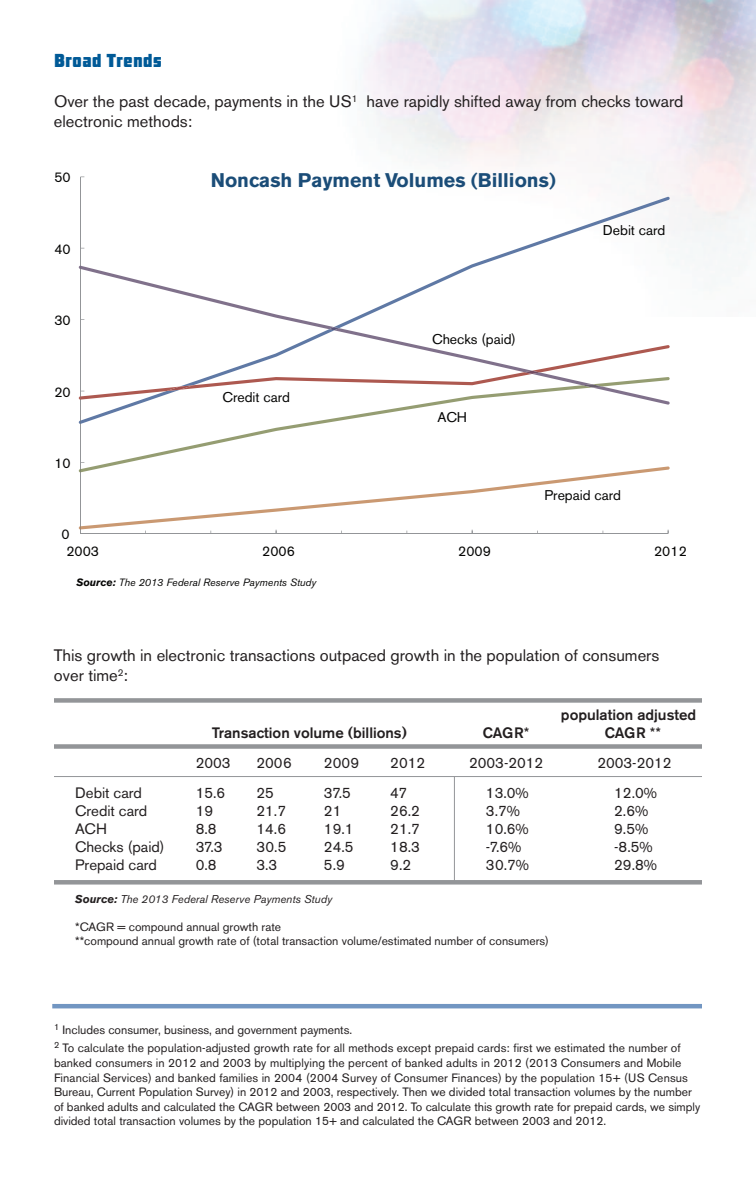
<style>
.page{position:relative;width:756px;height:1188px;background:#fff}
.page>*{position:absolute;margin:0;border:0;box-sizing:border-box;transform-origin:0 0}
.t1{font:700 19.65px "Akzidenz Grotesk BE";color:#1b4d78}
.t2{font:18px "ARB66 Neon Block JUN 37";color:#005a97}
.t3{font:16.5px/19.8px "Akzidenz Grotesk BE";color:#231f20}
.t4{font:15px "Akzidenz Grotesk BE";color:#231f20}
.t5{font:500 15px "Akzidenz Grotesk BE";color:#231f20}
.t6{font:13.95px "Akzidenz Grotesk BE";color:#050504}
.t7{font:12px/14.4px "Akzidenz Grotesk BE";color:#231f20}
.t8{font:italic 11.25px "Akzidenz Grotesk BE";color:#231f20}
.t9{font:italic 10.5px "Akzidenz Grotesk BE";color:#050504}
.s1{font-weight:700}
</style>
<div class="page">
<hr style="left:80px;top:177px;width:1px;height:357px;background:#939598">
<hr style="left:80px;top:533px;width:588px;height:1px;background:#939598">
<svg style="left:79px;top:197px;width:591px;height:69px"></svg>
<svg style="left:79px;top:405px;width:356px;height:61px"></svg>
<svg style="left:79px;top:266px;width:591px;height:139px"></svg>
<svg style="left:329px;top:327px;width:10px;height:3px"></svg>
<svg style="left:79px;top:345px;width:591px;height:55px"></svg>
<svg style="left:79px;top:466px;width:591px;height:63px"></svg>
<svg style="left:80px;top:526px;width:4px;height:4px"></svg>
<div style="left:54px;top:698px;width:648px;height:5px;background:#939598"></div>
<div style="left:54px;top:744px;width:648px;height:5px;background:#939598"></div>
<hr style="left:54px;top:776px;width:648px;height:1px;background:#939598">
<div style="left:54px;top:880px;width:648px;height:5px;background:#939598"></div>
<hr style="left:454px;top:777px;width:1px;height:105px;background:#939598">
<hr style="left:52px;top:1004px;width:650px;height:4px;background:#7296c2">
<h2 class="t2" style="left:54px;top:50px;width:110px">Broad Trends</h2>
<h3 class="t3" style="left:54px;top:93px;width:631px">Over the past decade, payments in the US<sup>1</sup> have rapidly shifted away from checks toward electronic methods:</h3>
<p class="t6" style="left:54px;top:173px;width:18px">50</p>
<p class="t6" style="left:54px;top:244px;width:18px">40</p>
<p class="t6" style="left:54px;top:315px;width:18px">30</p>
<p class="t6" style="left:54px;top:387px;width:18px">20</p>
<p class="t6" style="left:54px;top:458px;width:18px">10</p>
<p class="t6" style="left:61px;top:529px;width:10px">0</p>
<h1 class="t1" style="left:211px;top:172px;width:347px">Noncash Payment Volumes (Billions)</h1>
<p class="t6" style="left:223px;top:392px;width:69px">Credit card</p>
<p class="t6" style="left:432px;top:334px;width:85px">Checks (paid)</p>
<p class="t6" style="left:437px;top:412px;width:31px">ACH</p>
<p class="t6" style="left:603px;top:225px;width:64px">Debit card</p>
<p class="t6" style="left:545px;top:491px;width:78px">Prepaid card</p>
<p class="t6" style="left:66px;top:546px;width:34px">2003</p>
<p class="t6" style="left:262px;top:546px;width:34px">2006</p>
<p class="t6" style="left:458px;top:546px;width:34px">2009</p>
<p class="t6" style="left:654px;top:546px;width:34px">2012</p>
<p class="t9" style="left:76px;top:579px;width:241px"><span class="s1">Source:</span> The 2013 Federal Reserve Payments Study</p>
<h3 class="t3" style="left:54px;top:648px;width:607px">This growth in electronic transactions outpaced growth in the population of consumers over time<sup>2</sup>:</h3>
<p class="t5" style="left:561px;top:709px;width:137px">population adjusted</p>
<p class="t5" style="left:212px;top:727px;width:197px">Transaction volume (billions)</p>
<p class="t5" style="left:483px;top:727px;width:48px">CAGR*</p>
<p class="t5" style="left:605px;top:727px;width:58px">CAGR **</p>
<p class="t4" style="left:196px;top:757px;width:36px">2003</p>
<p class="t4" style="left:256px;top:757px;width:37px">2006</p>
<p class="t4" style="left:324px;top:757px;width:37px">2009</p>
<p class="t4" style="left:390px;top:757px;width:36px">2012</p>
<p class="t4" style="left:469px;top:757px;width:76px">2003-2012</p>
<p class="t4" style="left:597px;top:757px;width:76px">2003-2012</p>
<p class="t4" style="left:75px;top:787px;width:68px">Debit card</p>
<p class="t4" style="left:196px;top:787px;width:31px">15.6</p>
<p class="t4" style="left:256px;top:787px;width:19px">25</p>
<p class="t4" style="left:324px;top:787px;width:28px">37.5</p>
<p class="t4" style="left:390px;top:787px;width:18px">47</p>
<p class="t4" style="left:486px;top:787px;width:45px">13.0%</p>
<p class="t4" style="left:614px;top:787px;width:45px">12.0%</p>
<p class="t4" style="left:75px;top:805px;width:74px">Credit card</p>
<p class="t4" style="left:196px;top:805px;width:19px">19</p>
<p class="t4" style="left:256px;top:805px;width:31px">21.7</p>
<p class="t4" style="left:324px;top:805px;width:19px">21</p>
<p class="t4" style="left:390px;top:805px;width:31px">26.2</p>
<p class="t4" style="left:486px;top:805px;width:36px">3.7%</p>
<p class="t4" style="left:614px;top:805px;width:36px">2.6%</p>
<p class="t4" style="left:75px;top:823px;width:33px">ACH</p>
<p class="t4" style="left:196px;top:823px;width:22px">8.8</p>
<p class="t4" style="left:256px;top:823px;width:31px">14.6</p>
<p class="t4" style="left:324px;top:823px;width:31px">19.1</p>
<p class="t4" style="left:390px;top:823px;width:31px">21.7</p>
<p class="t4" style="left:486px;top:823px;width:45px">10.6%</p>
<p class="t4" style="left:614px;top:823px;width:36px">9.5%</p>
<p class="t4" style="left:75px;top:841px;width:91px">Checks (paid)</p>
<p class="t4" style="left:196px;top:841px;width:28px">37.3</p>
<p class="t4" style="left:256px;top:841px;width:31px">30.5</p>
<p class="t4" style="left:324px;top:841px;width:31px">24.5</p>
<p class="t4" style="left:390px;top:841px;width:31px">18.3</p>
<p class="t4" style="left:486px;top:841px;width:37px">-7.6%</p>
<p class="t4" style="left:614px;top:841px;width:40px">-8.5%</p>
<p class="t4" style="left:75px;top:859px;width:83px">Prepaid card</p>
<p class="t4" style="left:196px;top:859px;width:22px">0.8</p>
<p class="t4" style="left:256px;top:859px;width:22px">3.3</p>
<p class="t4" style="left:324px;top:859px;width:22px">5.9</p>
<p class="t4" style="left:390px;top:859px;width:22px">9.2</p>
<p class="t4" style="left:486px;top:859px;width:45px">30.7%</p>
<p class="t4" style="left:614px;top:859px;width:45px">29.8%</p>
<p class="t8" style="left:75px;top:895px;width:258px"><span class="s1">Source:</span> The 2013 Federal Reserve Payments Study</p>
<p class="t7" style="left:75px;top:921px;width:475px">*CAGR = compound annual growth rate<br>**compound annual growth rate of (total transaction volume/estimated number of consumers)</p>
<p class="t7" style="left:54px;top:1022px;width:628px;line-height:18px"><sup>1</sup> Includes consumer, business, and government payments.<br><sup>2</sup> To calculate the population-adjusted growth rate for all methods except prepaid cards: first we estimated the number of</p>
<p class="t7" style="left:54px;top:1057px;width:648px">banked consumers in 2012 and 2003 by multiplying the percent of banked adults in 2012 (2013 Consumers and Mobile Financial Services) and banked families in 2004 (2004 Survey of Consumer Finances) by the population 15+ (US Census Bureau, Current Population Survey) in 2012 and 2003, respectively. Then we divided total transaction volumes by the number of banked adults and calculated the CAGR between 2003 and 2012. To calculate this growth rate for prepaid cards, we simply divided total transaction volumes by the population 15+ and calculated the CAGR between 2003 and 2012.</p>
</div>
